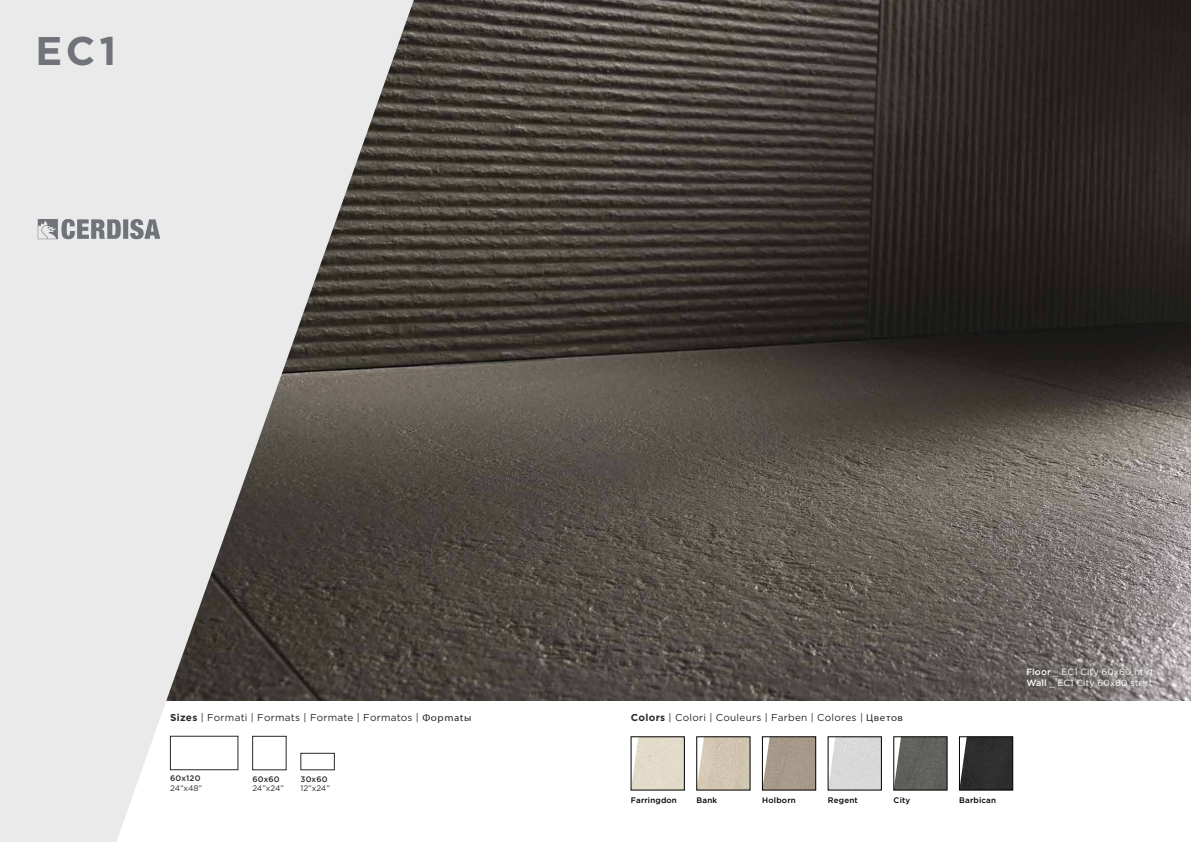
<style>
.page{position:relative;width:1191px;height:842px;background:#fff}
.page>*{position:absolute;margin:0;border:0;box-sizing:border-box;transform-origin:0 0}
.t1{font:700 40px "Gotham";color:#70737a}
.t2{font:10px "Gotham";letter-spacing:.025em;color:#292929}
.t3{font:9px/10.8px "Gotham";letter-spacing:.01em;color:#fff}
.t4{font:500 8px "Gotham";letter-spacing:.02em;color:#000}
.t5{font:8px "Gotham";color:#292929}
.t6{font:500 8px "Gotham";letter-spacing:.02em;color:#292929}
.s1{font-weight:700}
.s2{font-family:"Myriad Pro"}
.s3{font-weight:500}
</style>
<div class="page">
<img style="left:414px;top:0;width:777px;height:700px">
<div style="left:633px;top:739px;width:49px;height:49px;background:#e3dcca"></div>
<img style="left:698px;top:739px;width:50px;height:49px">
<div style="left:764px;top:739px;width:50px;height:49px;background:#a79a8a"></div>
<div style="left:762px;top:737px;width:54px;height:53px;border:1px solid #000"></div>
<div style="left:830px;top:739px;width:49px;height:49px;background:#d9d9d9"></div>
<img style="left:895px;top:739px;width:50px;height:49px">
<div style="left:893px;top:737px;width:54px;height:53px;border:1px solid #000"></div>
<div style="left:961px;top:739px;width:50px;height:49px;background:#2e2e2e"></div>
<div style="left:959px;top:737px;width:54px;height:53px;border:1px solid #000"></div>
<svg style="left:0;top:0;width:414px;height:842px;background:#c3c2c1"></svg>
<svg style="left:38px;top:219px;width:122px;height:20px;background:#a1a3a7"></svg>
<h1 class="t1" style="left:35px;top:24px;width:83px">EC1</h1>
<p class="t2" style="left:170px;top:712px;width:303px"><span class="s1">Sizes</span> | Formati | Formats | Formate | Formatos | <span class="s2">Фoрmatы</span></p>
<p class="t6" style="left:170px;top:774px;width:32px">60x120</p>
<p class="t5" style="left:170px;top:784px;width:34px">24”x48”</p>
<p class="t6" style="left:252px;top:774px;width:29px">60x60</p>
<p class="t5" style="left:252px;top:784px;width:33px">24”x24”</p>
<p class="t6" style="left:300px;top:774px;width:29px">30x60</p>
<p class="t5" style="left:300px;top:784px;width:31px">12”x24”</p>
<p class="t2" style="left:631px;top:712px;width:274px"><span class="s1">Colors</span> | Colori | Couleurs | Farben | Colores | <span class="s2">Цветов</span></p>
<p class="t4" style="left:631px;top:796px;width:47px">Farringdon</p>
<p class="t4" style="left:696px;top:796px;width:22px">Bank</p>
<p class="t4" style="left:762px;top:796px;width:35px">Holborn</p>
<p class="t4" style="left:828px;top:796px;width:31px">Regent</p>
<p class="t4" style="left:893px;top:796px;width:18px">City</p>
<p class="t4" style="left:959px;top:796px;width:38px">Barbican</p>
<p class="t3" style="left:1026px;top:666px;width:129px"><span class="s3">Floor</span> _ EC1 City 60x60 nt rt<br><span class="s3">Wall</span> _ EC1 City 60x60 str rt</p>
</div>
